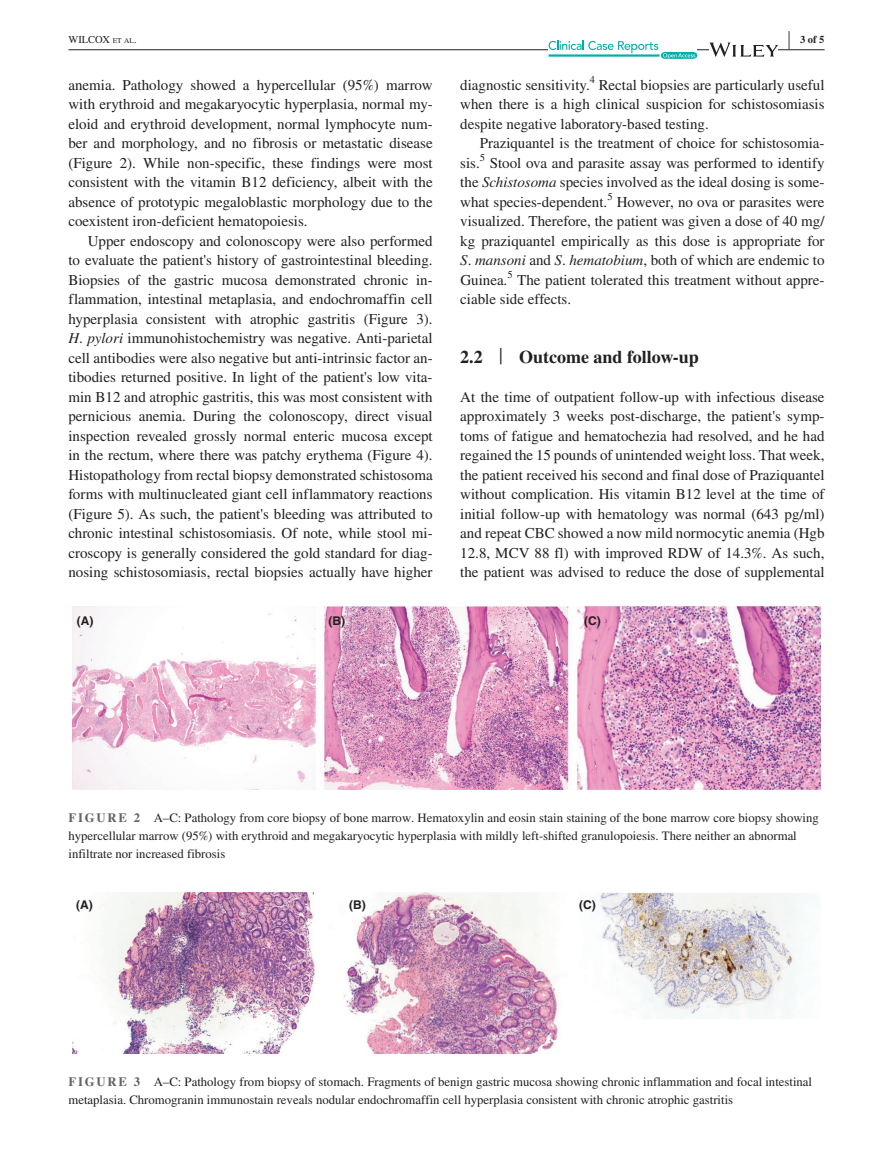
<style>
.page{position:relative;width:893px;height:1174px;background:#fff}
.page>*{position:absolute;margin:0;border:0;box-sizing:border-box;transform-origin:0 0}
.t1{font:700 25.95px "STIX";color:#231f20;scale:.36 1}
.t2{font:700 18px "STIX";color:#231f20}
.t3{font:15px/19.5px "STIX";color:#231f20;text-align:justify}
.t4{font:12.75px/18px "STIX";color:#231f20}
.t5{font:700 12px "Helvetica";color:#231f20}
.t6{font:10.5px "STIX";color:#231f20}
.t7{font:700 10.5px "STIX";color:#231f20}
.t8{font:10.5px "STIX";color:#231f20}
.s1{font-size:7.35px}
.s2{font-style:italic}
.s3{font-weight:400;font-size:23.7px}
.s4{font-weight:700;color:#636366}
</style>
<div class="page">
<hr style="left:68px;top:49px;width:756px;height:1px;background:#231f20">
<svg style="left:548px;top:41px;width:149px;height:18px"></svg>
<svg style="left:709px;top:43px;width:69px;height:14px"></svg>
<img style="left:72px;top:607px;width:749px;height:182px">
<img style="left:72px;top:892px;width:729px;height:161px">
<h1 class="t1" style="left:788px;top:24px;width:7px">|</h1>
<p class="t6" style="left:68px;top:32px;width:70px">WILCOX <span class="s1">et al</span>.</p>
<p class="t7" style="left:800px;top:33px;width:26px">3 of 5</p>
<p class="t3" style="left:68px;top:76px;width:366px">anemia. Pathology showed a hypercellular (95%) marrow with erythroid and megakaryocytic hyperplasia, normal my&shy;eloid and erythroid development, normal lymphocyte num&shy;ber and morphology, and no fibrosis or metastatic disease (Figure 2). While non-specific, these findings were most consistent with the vitamin B12 deficiency, albeit with the absence of prototypic megaloblastic morphology due to the coexistent iron-deficient hematopoiesis.</p>
<p class="t3" style="left:68px;top:232px;width:366px;text-indent:20px">Upper endoscopy and colonoscopy were also performed to evaluate the patient's history of gastrointestinal bleeding.<br>Biopsies of the gastric mucosa demonstrated chronic in&shy;flammation, intestinal metaplasia, and endochromaffin cell hyperplasia consistent with atrophic gastritis (Figure 3).<br><span class="s2">H</span>. <span class="s2">pylori</span> immunohistochemistry was negative. Anti-parietal cell antibodies were also negative but anti-intrinsic factor an&shy;tibodies returned positive. In light of the patient's low vita&shy;min B12 and atrophic gastritis, this was most consistent with pernicious anemia. During the colonoscopy, direct visual inspection revealed grossly normal enteric mucosa except in the rectum, where there was patchy erythema (Figure 4).<br>Histopathology from rectal biopsy demonstrated schistosoma forms with multinucleated giant cell inflammatory reactions (Figure 5). As such, the patient's bleeding was attributed to chronic intestinal schistosomiasis. Of note, while stool mi&shy;croscopy is generally considered the gold standard for diag&shy;nosing schistosomiasis, rectal biopsies actually have higher</p>
<p class="t3" style="left:460px;top:76px;width:366px">diagnostic sensitivity.<sup>4</sup> Rectal biopsies are particularly useful when there is a high clinical suspicion for schistosomiasis despite negative laboratory-based testing.</p>
<p class="t3" style="left:460px;top:134px;width:366px;text-indent:20px">Praziquantel is the treatment of choice for schistosomia&shy;sis.</p>
<p class="t8" style="left:480px;top:150px;width:7px">5</p>
<p class="t3" style="left:460px;top:154px;width:366px;text-indent:30px">Stool ova and parasite assay was performed to identify the <span class="s2">Schistosoma</span> species involved as the ideal dosing is some&shy;what species-dependent.</p>
<p class="t8" style="left:607px;top:189px;width:7px">5</p>
<p class="t3" style="left:460px;top:193px;width:366px;text-indent:156px">However, no ova or parasites were visualized. Therefore, the patient was given a dose of 40 mg/ kg praziquantel empirically as this dose is appropriate for <span class="s2">S</span>. <span class="s2">mansoni</span> and <span class="s2">S</span>. <span class="s2">hematobium</span>, both of which are endemic to Guinea.</p>
<p class="t8" style="left:507px;top:267px;width:7px">5</p>
<p class="t3" style="left:460px;top:271px;width:366px;text-indent:57px">The patient tolerated this treatment without appre&shy;ciable side effects.</p>
<p class="t2" style="left:460px;top:346px;width:240px">2.2 <span class="s3">|</span> Outcome and follow-up</p>
<p class="t3" style="left:460px;top:388px;width:366px">At the time of outpatient follow-up with infectious disease approximately 3 weeks post-discharge, the patient's symp&shy;toms of fatigue and hematochezia had resolved, and he had regained the 15 pounds of unintended weight loss. That week, the patient received his second and final dose of Praziquantel without complication. His vitamin B12 level at the time of initial follow-up with hematology was normal (643 pg/ml) and repeat CBC showed a now mild normocytic anemia (Hgb 12.8, MCV 88 fl) with improved RDW of 14.3%. As such, the patient was advised to reduce the dose of supplemental</p>
<p class="t5" style="left:77px;top:613px;width:18px">(A)</p>
<p class="t5" style="left:328px;top:613px;width:18px">(B)</p>
<p class="t5" style="left:584px;top:613px;width:18px">(C)</p>
<p class="t4" style="left:68px;top:809px;width:752px"><span class="s4">FIGURE 2</span> A–C: Pathology from core biopsy of bone marrow. Hematoxylin and eosin stain staining of the bone marrow core biopsy showing hypercellular marrow (95%) with erythroid and megakaryocytic hyperplasia with mildly left-shifted granulopoiesis. There neither an abnormal infiltrate nor increased fibrosis</p>
<p class="t5" style="left:76px;top:897px;width:18px">(A)</p>
<p class="t5" style="left:349px;top:897px;width:18px">(B)</p>
<p class="t5" style="left:579px;top:897px;width:18px">(C)</p>
<p class="t4" style="left:68px;top:1073px;width:745px"><span class="s4">FIGURE 3</span> A–C: Pathology from biopsy of stomach. Fragments of benign gastric mucosa showing chronic inflammation and focal intestinal metaplasia. Chromogranin immunostain reveals nodular endochromaffin cell hyperplasia consistent with chronic atrophic gastritis</p>
</div>
